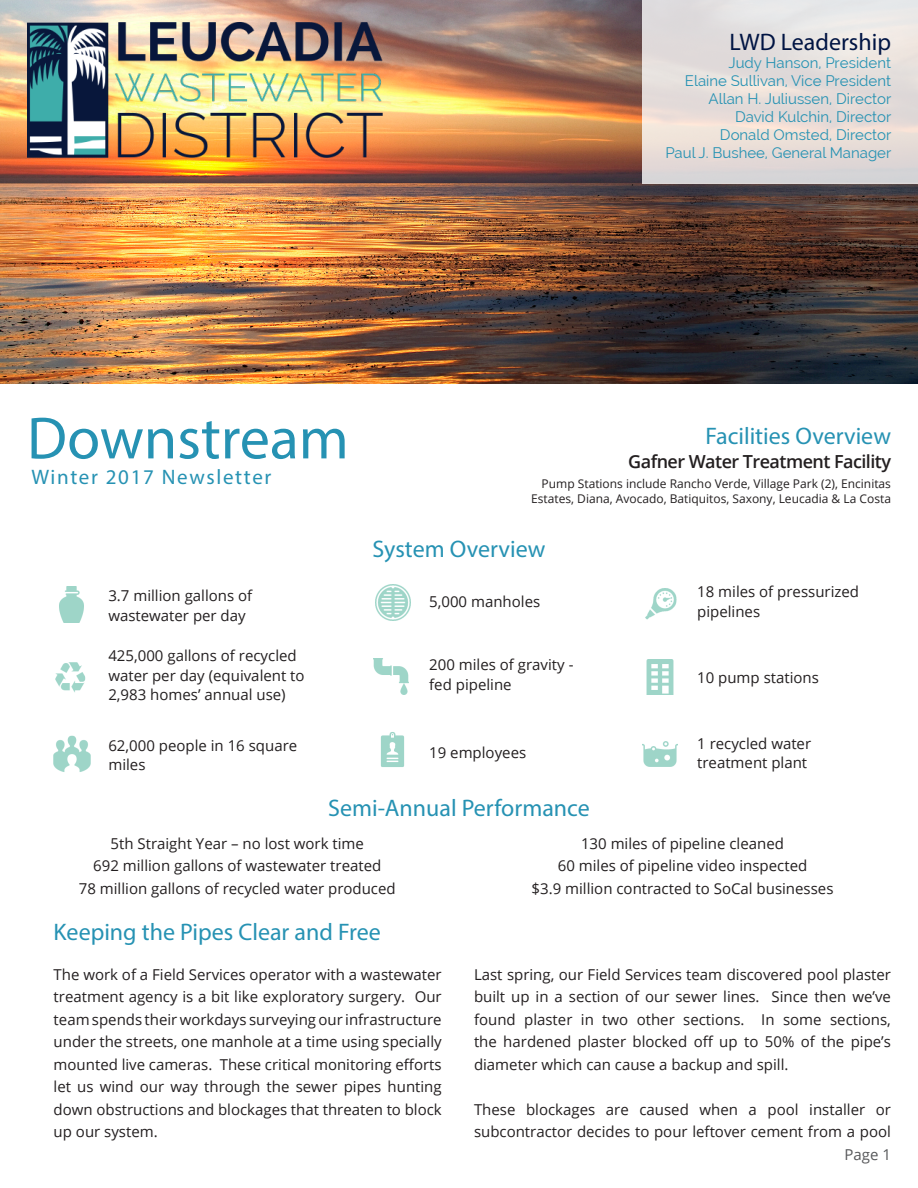
<style>
.page{position:relative;width:918px;height:1188px;background:#fff}
.page>*{position:absolute;margin:0;border:0;box-sizing:border-box;transform-origin:0 0}
.t1{font:60px "Myriad Pro";color:#2692b3}
.t2{font:24px "Myriad Pro";color:#2692b3}
.t3{font:24px "Myriad Pro";color:#001443}
.t4{font:21px "Myriad Pro";letter-spacing:.08em;color:#2692b3}
.t5{font:600 18px "Open Sans";letter-spacing:-.03em;color:#231f20}
.t6{font:15px/22.5px "Open Sans";color:#231f20}
.t7{font:15px "Raleway";color:#2692b3}
.t8{font:15px "Open Sans";color:#57585a}
.t9{font:12px/14.4px "Open Sans";color:#231f20;text-align:right}
</style>
<div class="page">
<img style="left:0;top:0;width:918px;height:383px">
<svg style="left:642px;top:0;width:276px;height:184px;background:#e4dddb"></svg>
<img style="left:380px;top:732px;width:25px;height:35px">
<img style="left:642px;top:741px;width:36px;height:26px">
<img style="left:375px;top:585px;width:36px;height:35px">
<img style="left:373px;top:659px;width:36px;height:35px">
<img style="left:55px;top:662px;width:31px;height:31px">
<img style="left:645px;top:588px;width:32px;height:32px">
<img style="left:59px;top:587px;width:25px;height:35px">
<img style="left:646px;top:659px;width:28px;height:36px">
<img style="left:53px;top:736px;width:37px;height:36px">
<img style="left:27px;top:23px;width:355px;height:135px">
<p class="t3" style="left:730px;top:27px;width:163px">LWD Leadership</p>
<p class="t7" style="left:728px;top:54px;width:164px">Judy Hanson, President</p>
<p class="t7" style="left:685px;top:72px;width:208px">Elaine Sullivan, Vice President</p>
<p class="t7" style="left:709px;top:90px;width:184px">Allan H. Juliussen, Director</p>
<p class="t7" style="left:735px;top:108px;width:158px">David Kulchin, Director</p>
<p class="t7" style="left:720px;top:126px;width:173px">Donald Omsted, Director</p>
<p class="t7" style="left:665px;top:144px;width:227px">Paul J. Bushee, General Manager</p>
<p class="t1" style="left:27px;top:401px;width:323px">Downstream</p>
<p class="t4" style="left:32px;top:464px;width:242px">Winter 2017 Newsletter</p>
<p class="t6" style="left:108px;top:586px;width:145px;line-height:19.5px">3.7 million gallons of wastewater per day</p>
<p class="t6" style="left:108px;top:646px;width:198px;line-height:19.5px">425,000 gallons of recycled water per day (equivalent to<br>2,983 homes’ annual use)</p>
<p class="t6" style="left:108px;top:735px;width:190px;line-height:19.5px">62,000 people in 16 square miles</p>
<p class="t2" style="left:706px;top:422px;width:187px">Facilities Overview</p>
<p class="t5" style="left:628px;top:449px;width:264px">Gafner Water Treatment Facility</p>
<p class="t9" style="left:531px;top:476px;width:361px">Pump Stations include Rancho Verde, Village Park (2), Encinitas<br>Estates, Diana, Avocado, Batiquitos, Saxony, Leucadia &amp; La Costa</p>
<p class="t2" style="left:373px;top:535px;width:174px">System Overview</p>
<p class="t6" style="left:429px;top:590px;width:113px">5,000 manholes</p>
<p class="t6" style="left:429px;top:655px;width:146px;line-height:19.5px">200 miles of gravity - fed pipeline</p>
<p class="t6" style="left:429px;top:741px;width:99px">19 employees</p>
<p class="t6" style="left:697px;top:582px;width:163px;line-height:19.5px">18 miles of pressurized pipelines</p>
<p class="t6" style="left:697px;top:666px;width:123px">10 pump stations</p>
<p class="t6" style="left:697px;top:733px;width:115px;line-height:19.5px">1 recycled water treatment plant</p>
<p class="t2" style="left:328px;top:793px;width:263px">Semi-Annual Performance</p>
<p class="t6" style="left:111px;top:832px;width:255px">5th Straight Year – no lost work time</p>
<p class="t6" style="left:93px;top:854px;width:290px">692 million gallons of wastewater treated</p>
<p class="t6" style="left:79px;top:877px;width:318px">78 million gallons of recycled water produced</p>
<p class="t6" style="left:581px;top:832px;width:204px">130 miles of pipeline cleaned</p>
<p class="t6" style="left:558px;top:854px;width:251px">60 miles of pipeline video inspected</p>
<p class="t6" style="left:532px;top:877px;width:303px">$3.9 million contracted to SoCal businesses</p>
<p class="t2" style="left:54px;top:917px;width:329px">Keeping the Pipes Clear and Free</p>
<p class="t6" style="left:54px;top:963px;width:390px;text-align:justify">The work of a Field Services operator with a wastewater treatment agency is a bit like exploratory surgery. Our team spends their workdays surveying our infrastructure under the streets, one manhole at a time using specially mounted live cameras. These critical monitoring efforts let us wind our way through the sewer pipes hunting down obstructions and blockages that threaten to block up our system.</p>
<p class="t6" style="left:474px;top:963px;width:419px;text-align:justify">Last spring, our Field Services team discovered pool plaster built up in a section of our sewer lines. Since then we’ve found plaster in two other sections. In some sections, the hardened plaster blocked off up to 50% of the pipe’s diameter which can cause a backup and spill.</p>
<p class="t6" style="left:474px;top:1098px;width:419px">These blockages are caused when a pool installer or subcontractor decides to pour leftover cement from a pool</p>
<p class="t8" style="left:845px;top:1144px;width:48px">Page 1</p>
</div>
